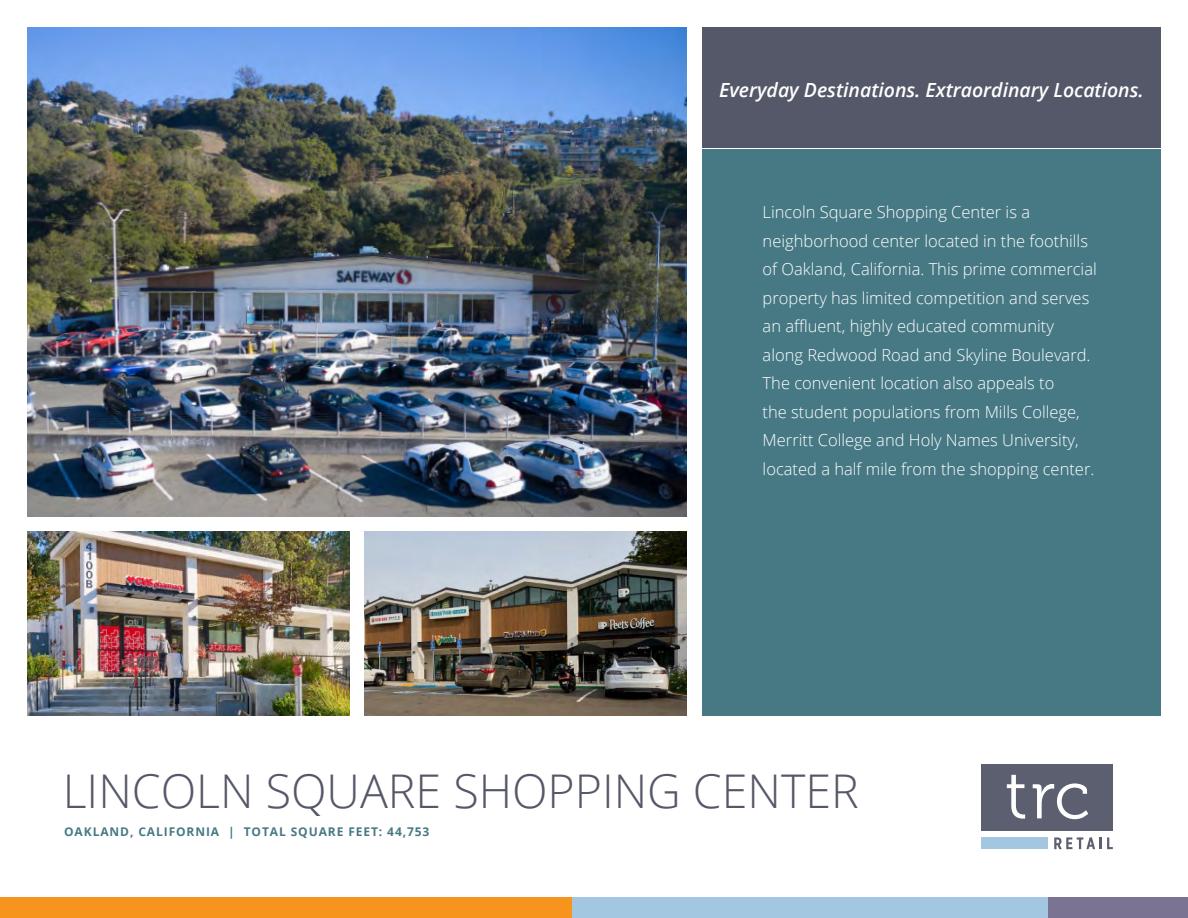
<style>
.page{position:relative;width:1188px;height:918px;background:#fff}
.page>*{position:absolute;margin:0;border:0;box-sizing:border-box;transform-origin:0 0}
.Main_Title{font:300 46.5px "Open Sans";color:#555868}
.cover_tagline{font:italic 600 19.5px "Open Sans";color:#fff}
.cover_body{font:300 16.5px/28.5px "Open Sans";color:#fff}
.city___sqft{font:700 12px "Open Sans";letter-spacing:.075em;color:#477985}
</style>
<div class="page">
<div style="left:0;top:897px;width:572px;height:21px;background:#f7941e"></div>
<div style="left:572px;top:897px;width:476px;height:21px;background:#a3c6e1"></div>
<div style="left:1048px;top:897px;width:140px;height:21px;background:#7a7392"></div>
<div style="left:702px;top:27px;width:459px;height:689px;background:#477985"></div>
<div style="left:702px;top:27px;width:459px;height:121px;background:#555868"></div>
<hr style="left:702px;top:148px;width:459px;height:1px;background:#fff">
<div style="left:981px;top:765px;width:132px;height:66px;background:#5b5f6f"></div>
<svg style="left:1054px;top:837px;width:59px;height:12px"></svg>
<div style="left:981px;top:837px;width:67px;height:12px;background:#a3c6e1"></div>
<svg style="left:1007px;top:775px;width:18px;height:44px"></svg>
<svg style="left:1033px;top:783px;width:55px;height:36px"></svg>
<img style="left:27px;top:27px;width:660px;height:489px">
<img style="left:27px;top:531px;width:322px;height:185px">
<img style="left:364px;top:531px;width:323px;height:185px">
<p class="cover_tagline" style="left:719px;top:77px;width:426px">Everyday Destinations. Extraordinary Locations.</p>
<p class="cover_body" style="left:763px;top:198px;width:336px">Lincoln Square Shopping Center is a neighborhood center located in the foothills of Oakland, California. This prime commercial property has limited competition and serves an affluent, highly educated community along Redwood Road and Skyline Boulevard.<br>The convenient location also appeals to<br>the student populations from Mills College, Merritt College and Holy Names University, located a half mile from the shopping center.</p>
<p class="Main_Title" style="left:63px;top:759px;width:797px">LINCOLN SQUARE SHOPPING CENTER</p>
<p class="city___sqft" style="left:64px;top:823px;width:367px">OAKLAND, CALIFORNIA | TOTAL SQUARE FEET: 44,753</p>
</div>
